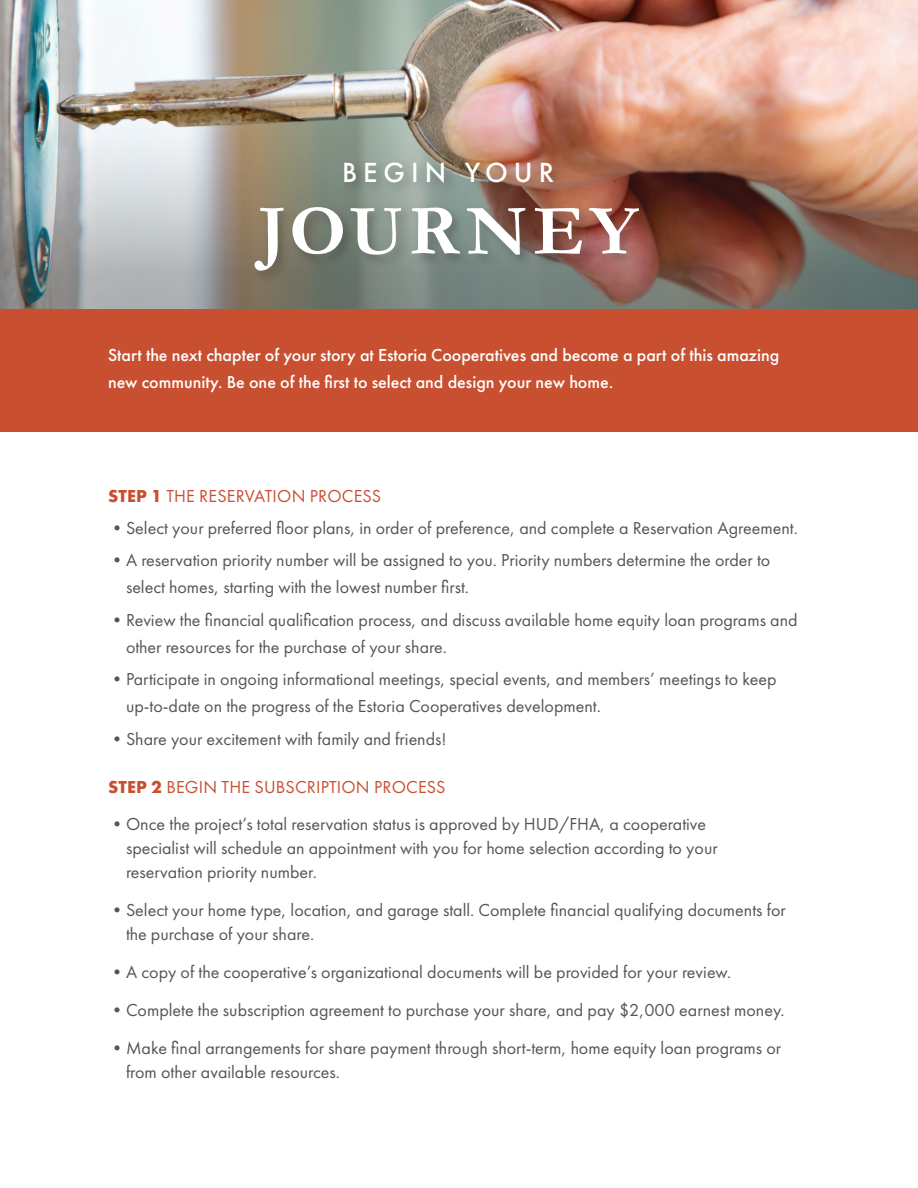
<style>
.page{position:relative;width:918px;height:1188px;background:#fff}
.page>*{position:absolute;margin:0;border:0;box-sizing:border-box;transform-origin:0 0}
.t1{font:700 72px "Garamond";letter-spacing:.075em;color:#fff}
.t2{font:500 28.8px "Futura PT";letter-spacing:.21em;color:#fff}
.t3{font:18px/24px "Futura PT";color:#54555a}
.t4{font:500 18px/27px "Futura PT";color:#fff}
.t5{font:18px "Futura PT";letter-spacing:.01em;color:#c85031}
.s1{font-weight:700}
</style>
<div class="page">
<img style="left:0;top:0;width:918px;height:68px">
<img style="left:0;top:68px;width:918px;height:241px">
<div style="left:251px;top:158px;width:402px;height:127px;background:#231f20;opacity:.3"></div>
<div style="left:0;top:309px;width:918px;height:123px;background:#c85031"></div>
<p class="t2" style="left:342px;top:155px;width:214px">BEGIN YOUR</p>
<p class="t1" style="left:259px;top:182px;width:380px">JOURNEY</p>
<p class="t4" style="left:108px;top:342px;width:673px">Start the next chapter of your story at Estoria Cooperatives and become a part of this amazing new community. Be one of the first to select and design your new home.</p>
<p class="t5" style="left:108px;top:485px;width:274px"><span class="s1">STEP 1</span> THE RESERVATION PROCESS</p>
<p class="t3" style="left:108px;top:516px;width:691px">•Select your preferred floor plans, in order of preference, and complete a Reservation Agreement.</p>
<p class="t3" style="left:126px;top:547px;width:646px;line-height:27px;text-indent:-18px">•A reservation priority number will be assigned to you. Priority numbers determine the order to select homes, starting with the lowest number first.</p>
<p class="t3" style="left:126px;top:606px;width:673px;line-height:27px;text-indent:-18px">•Review the financial qualification process, and discuss available home equity loan programs and other resources for the purchase of your share.</p>
<p class="t3" style="left:126px;top:666px;width:652px;line-height:27px;text-indent:-18px">•Participate in ongoing informational meetings, special events, and members’ meetings to keep up-to-date on the progress of the Estoria Cooperatives development.</p>
<p class="t3" style="left:108px;top:726px;width:340px">•Share your excitement with family and friends!</p>
<p class="t5" style="left:108px;top:776px;width:339px"><span class="s1">STEP 2</span> BEGIN THE SUBSCRIPTION PROCESS</p>
<p class="t3" style="left:126px;top:812px;width:593px;text-indent:-18px">•Once the project’s total reservation status is approved by HUD/FHA, a cooperative specialist will schedule an appointment with you for home selection according to your reservation priority number.</p>
<p class="t3" style="left:126px;top:898px;width:661px;text-indent:-18px">•Select your home type, location, and garage stall. Complete financial qualifying documents for the purchase of your share.</p>
<p class="t3" style="left:108px;top:960px;width:625px">•A copy of the cooperative’s organizational documents will be provided for your review.</p>
<p class="t3" style="left:108px;top:998px;width:678px">•Complete the subscription agreement to purchase your share, and pay $2,000 earnest money.</p>
<p class="t3" style="left:126px;top:1035px;width:657px;text-indent:-18px">•Make final arrangements for share payment through short-term, home equity loan programs or from other available resources.</p>
</div>
